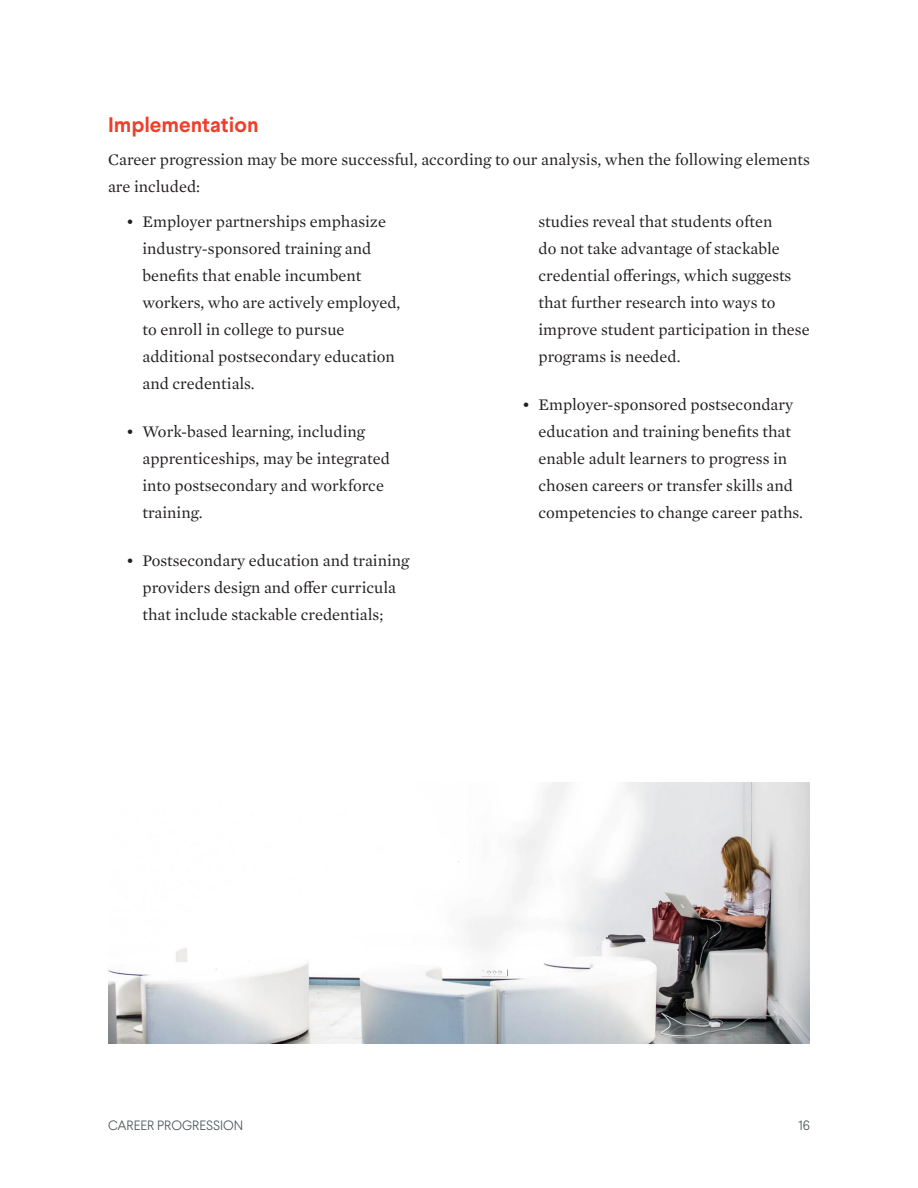
<style>
.page{position:relative;width:918px;height:1188px;background:#fff}
.page>*{position:absolute;margin:0;border:0;box-sizing:border-box;transform-origin:0 0}
.Heading_2{font:700 21px "Larsseit";color:#ef3e29}
.Heading_2-2{font:16.5px/27px "Mercury Text G1";color:#231f20}
.t1{font:300 13.5px "Larsseit";color:#4e5758}
</style>
<div class="page">
<img style="left:108px;top:782px;width:702px;height:262px">
<p class="Heading_2" style="left:108px;top:111px;width:152px">Implementation</p>
<p class="Heading_2-2" style="left:108px;top:145px;width:703px">Career progression may be more successful, according to our analysis, when the following elements are included:</p>
<p class="Heading_2-2" style="left:142px;top:207px;width:259px;text-indent:-16px">• Employer partnerships emphasize industry-sponsored training and benefits that enable incumbent workers, who are actively employed, to enroll in college to pursue additional postsecondary education and credentials.</p>
<p class="Heading_2-2" style="left:142px;top:417px;width:249px;text-indent:-16px">• Work-based learning, including apprenticeships, may be integrated into postsecondary and workforce training.</p>
<p class="Heading_2-2" style="left:126px;top:546px;width:285px;text-align:center">• Postsecondary education and training providers design and offer curricula that include stackable credentials;</p>
<p class="Heading_2-2" style="left:538px;top:207px;width:273px">studies reveal that students often<br>do not take advantage of stackable credential offerings, which suggests that further research into ways to improve student participation in these programs is needed.</p>
<p class="Heading_2-2" style="left:538px;top:390px;width:266px;text-indent:-16px">• Employer-sponsored postsecondary education and training benefits that enable adult learners to progress in chosen careers or transfer skills and competencies to change career paths.</p>
<p class="t1" style="left:108px;top:1117px;width:137px">CAREER PROGRESSION</p>
<p class="t1" style="left:798px;top:1117px;width:13px">16</p>
</div>
